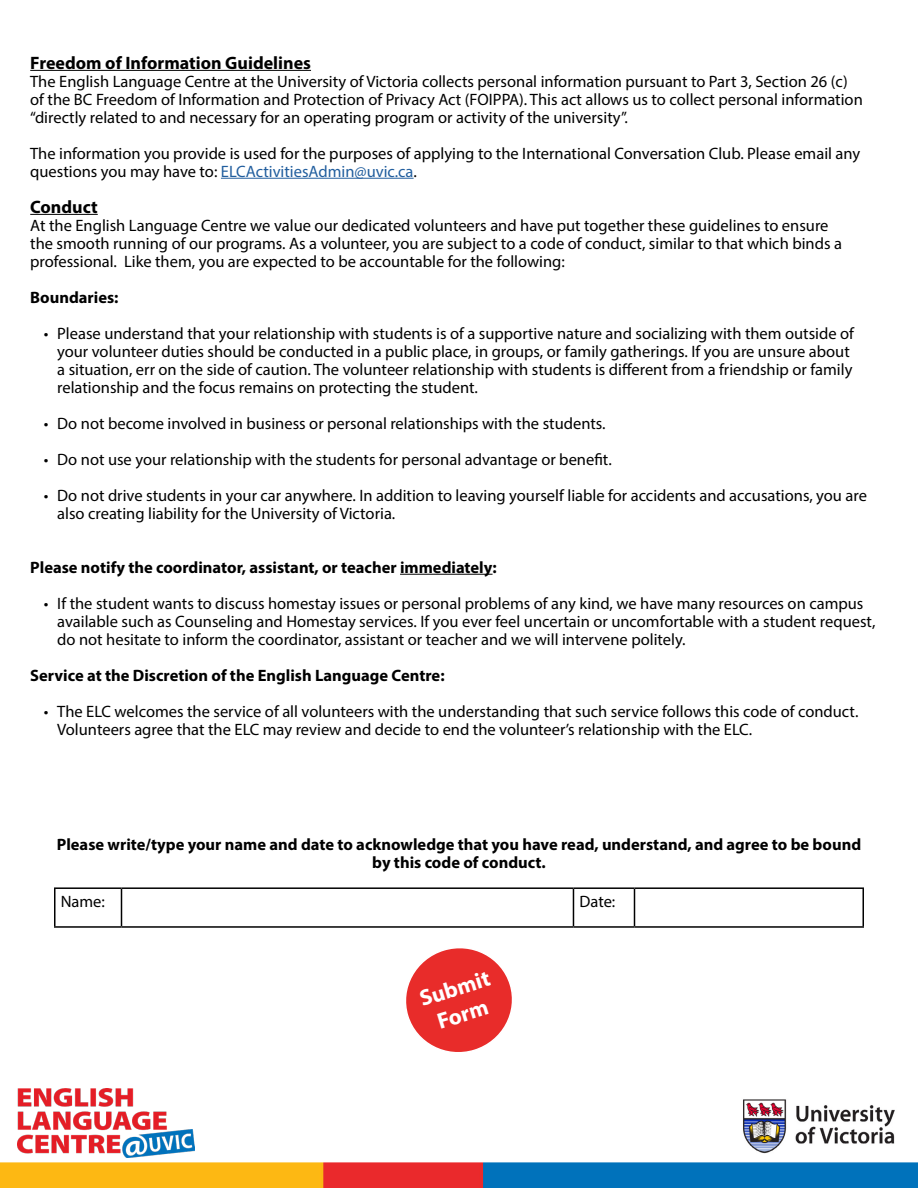
<style>
.page{position:relative;width:918px;height:1188px;background:#fff}
.page>*{position:absolute;margin:0;border:0;box-sizing:border-box;transform-origin:0 0}
.t1{font:700 22.5px/27px "Myriad Pro";color:#fff;text-align:center}
.t2{font:700 18px "Myriad Pro";color:#000}
.t3{font:16.5px/18px "Myriad Pro";color:#000}
.t4{font:700 16.5px/18px "Myriad Pro";color:#000;text-align:center}
.s1{color:#215e9e}
</style>
<div class="page">
<svg style="left:0;top:1162px;width:918px;height:26px;background:#837f69"></svg>
<img style="left:17px;top:1088px;width:177px;height:70px">
<img style="left:743px;top:1099px;width:152px;height:55px">
<hr style="left:30px;top:70px;width:281px;height:1px;background:#000">
<hr style="left:221px;top:178px;width:193px;height:1px;background:#215e9e">
<hr style="left:30px;top:214px;width:68px;height:1px;background:#000">
<hr style="left:400px;top:574px;width:93px;height:1px;background:#000">
<hr style="left:54px;top:887px;width:68px;height:2px;background:#000">
<hr style="left:54px;top:889px;width:2px;height:37px;background:#000">
<hr style="left:122px;top:887px;width:451px;height:2px;background:#000">
<hr style="left:121px;top:889px;width:1px;height:37px;background:#000">
<hr style="left:573px;top:887px;width:62px;height:2px;background:#000">
<hr style="left:573px;top:889px;width:1px;height:37px;background:#000">
<hr style="left:634px;top:887px;width:230px;height:2px;background:#000">
<hr style="left:634px;top:889px;width:1px;height:37px;background:#000">
<hr style="left:862px;top:889px;width:2px;height:37px;background:#000">
<hr style="left:54px;top:926px;width:68px;height:2px;background:#000">
<hr style="left:122px;top:926px;width:451px;height:2px;background:#000">
<hr style="left:573px;top:926px;width:62px;height:2px;background:#000">
<hr style="left:634px;top:926px;width:230px;height:2px;background:#000">
<svg style="left:406px;top:948px;width:106px;height:104px"></svg>
<p class="t2" style="left:30px;top:51px;width:282px">Freedom of Information Guidelines</p>
<p class="t3" style="left:30px;top:72px;width:834px">The English Language Centre at the University of Victoria collects personal information pursuant to Part 3, Section 26 (c) of the BC Freedom of Information and Protection of Privacy Act (FOIPPA). This act allows us to collect personal information “directly related to and necessary for an operating program or activity of the university”.</p>
<p class="t3" style="left:30px;top:144px;width:832px">The information you provide is used for the purposes of applying to the International Conversation Club. Please email any questions you may have to: <span class="s1">ELCActivitiesAdmin@uvic.ca</span>.</p>
<p class="t2" style="left:30px;top:195px;width:69px">Conduct</p>
<p class="t3" style="left:30px;top:216px;width:813px">At the English Language Centre we value our dedicated volunteers and have put together these guidelines to ensure the smooth running of our programs. As a volunteer, you are subject to a code of conduct, similar to that which binds a professional. Like them, you are expected to be accountable for the following:</p>
<p class="t4" style="left:30px;top:287px;width:90px">Boundaries:</p>
<p class="t3" style="left:57px;top:324px;width:798px;text-indent:-13px">• Please understand that your relationship with students is of a supportive nature and socializing with them outside of your volunteer duties should be conducted in a public place, in groups, or family gatherings. If you are unsure about a situation, err on the side of caution. The volunteer relationship with students is different from a friendship or family relationship and the focus remains on protecting the student.</p>
<p class="t3" style="left:44px;top:414px;width:563px">• Do not become involved in business or personal relationships with the students.</p>
<p class="t3" style="left:44px;top:450px;width:570px">• Do not use your relationship with the students for personal advantage or benefit.</p>
<p class="t3" style="left:57px;top:486px;width:811px;text-indent:-13px">• Do not drive students in your car anywhere. In addition to leaving yourself liable for accidents and accusations, you are also creating liability for the University of Victoria.</p>
<p class="t4" style="left:30px;top:558px;width:468px">Please notify the coordinator, assistant, or teacher immediately:</p>
<p class="t3" style="left:57px;top:594px;width:820px;text-indent:-13px">• If the student wants to discuss homestay issues or personal problems of any kind, we have many resources on campus available such as Counseling and Homestay services. If you ever feel uncertain or uncomfortable with a student request, do not hesitate to inform the coordinator, assistant or teacher and we will intervene politely.</p>
<p class="t4" style="left:30px;top:666px;width:416px">Service at the Discretion of the English Language Centre:</p>
<p class="t3" style="left:57px;top:702px;width:803px;text-indent:-13px">• The ELC welcomes the service of all volunteers with the understanding that such service follows this code of conduct.<br>Volunteers agree that the ELC may review and decide to end the volunteer’s relationship with the ELC.</p>
<p class="t4" style="left:57px;top:835px;width:806px">Please write/type your name and date to acknowledge that you have read, understand, and agree to be bound by this code of conduct.</p>
<p class="t3" style="left:61px;top:892px;width:46px">Name:</p>
<p class="t3" style="left:579px;top:892px;width:37px">Date:</p>
<h1 class="t1" style="left:416px;top:985px;width:74px;rotate:-17deg">Submit<br>Form</h1>
</div>
